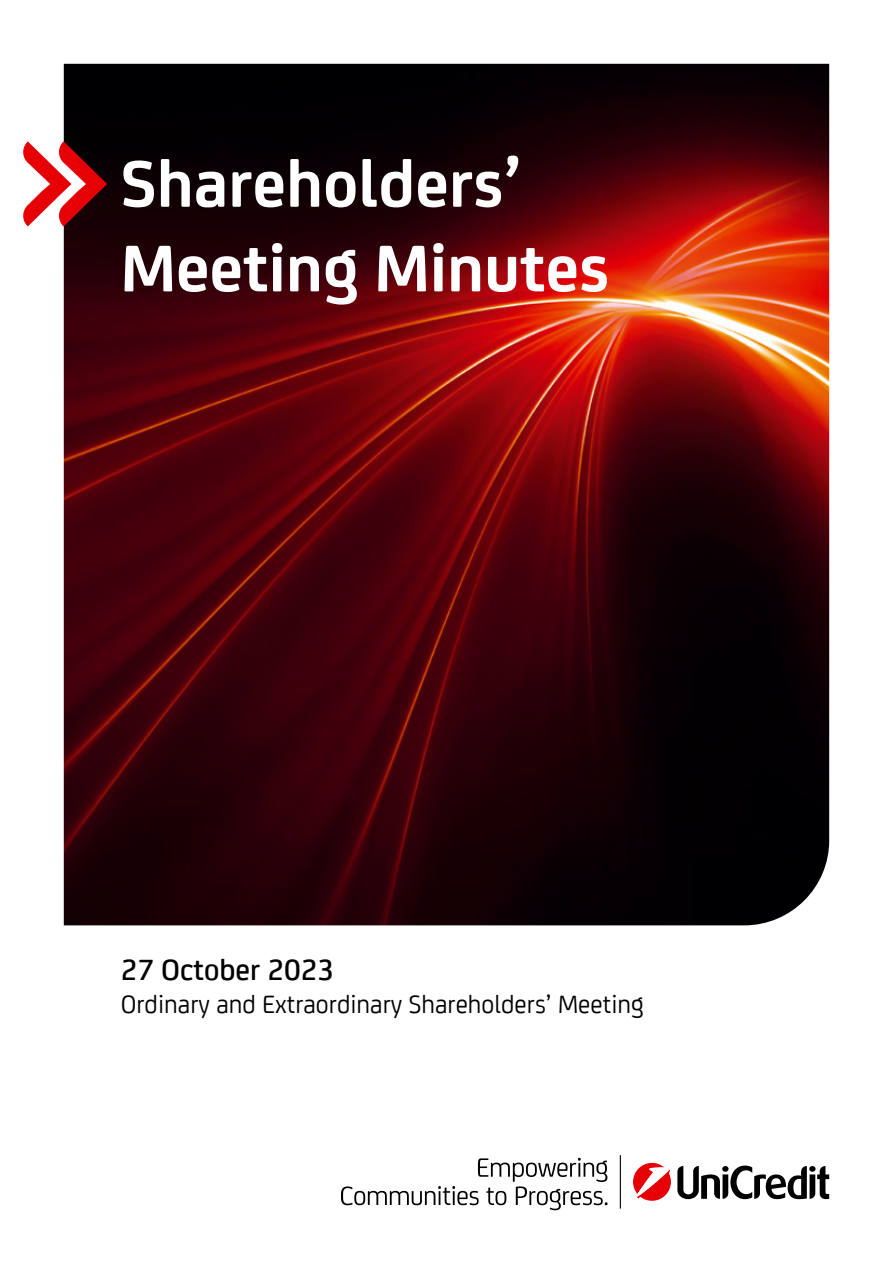
<style>
.page{position:relative;width:893px;height:1263px;background:#fff}
.page>*{position:absolute;margin:0;border:0;box-sizing:border-box;transform-origin:0 0}
.t1{font:700 70.5px/84.6px "Uni Credit";color:#fff}
.t2{font:500 31.5px "Uni Credit";color:#000}
.t3{font:27px "Uni Credit";color:#000}
</style>
<div class="page">
<img style="left:64px;top:64px;width:765px;height:861px">
<svg style="left:677px;top:1165px;width:152px;height:34px"></svg>
<svg style="left:633px;top:1163px;width:38px;height:38px"></svg>
<svg style="left:341px;top:1158px;width:266px;height:52px"></svg>
<hr style="left:620px;top:1155px;width:1px;height:53px;background:#000">
<svg style="left:23px;top:141px;width:84px;height:85px"></svg>
<h1 class="t1" style="left:121px;top:137px;width:490px">Shareholders’<br>Meeting Minutes</h1>
<p class="t2" style="left:121px;top:947px;width:215px">27 October 2023</p>
<p class="t3" style="left:121px;top:985px;width:525px">Ordinary and Extraordinary Shareholders’ Meeting</p>
</div>
